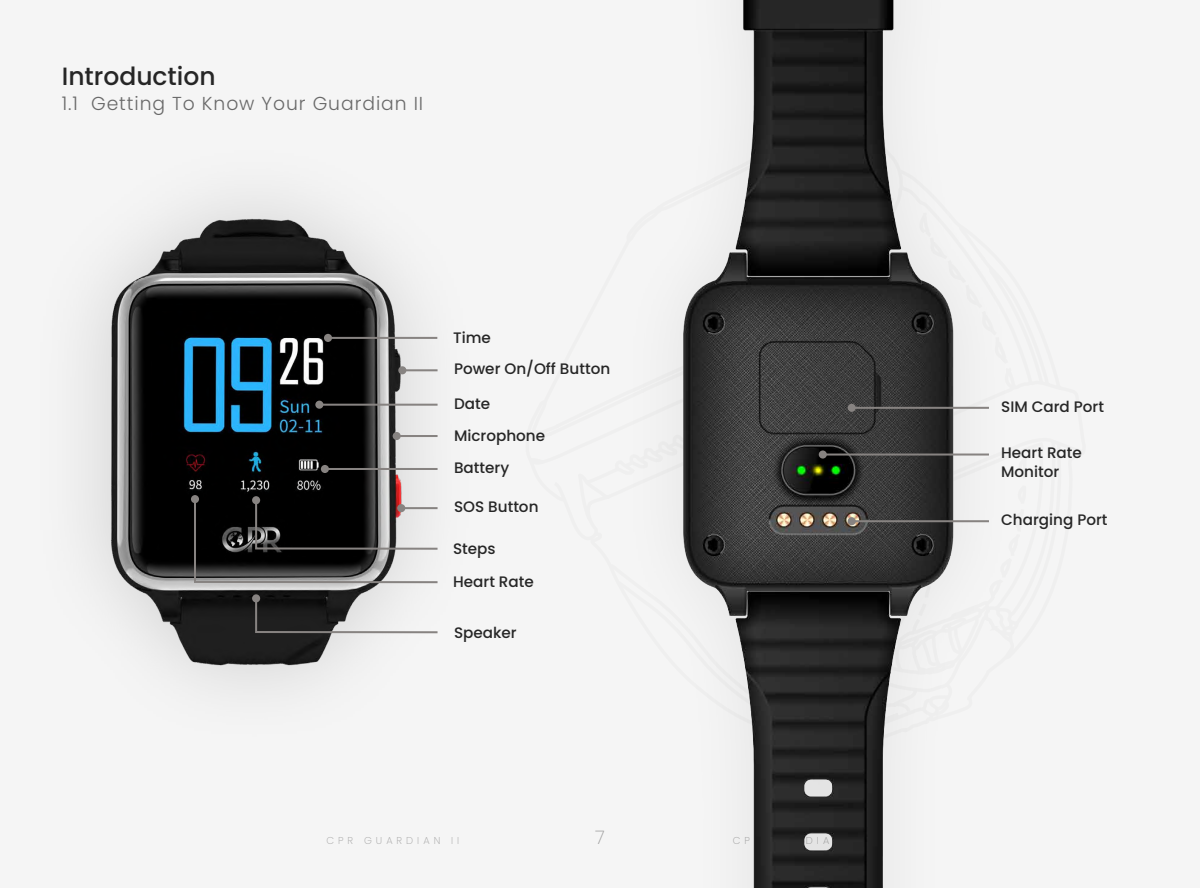
<style>
.page{position:relative;width:1200px;height:888px;background:#f5f5f5}
.page>*{position:absolute;margin:0;border:0;box-sizing:border-box;transform-origin:0 0}
.t1{font:500 25px "Poppins";color:#262626}
.t2{font:300 18.75px "Poppins";letter-spacing:.05em;color:#696969}
.t3{font:200 18.75px "Poppins";color:#9e9e9e}
.t4{font:500 15.19px/31.1px "Poppins";color:#262626}
.t5{font:200 10px "Poppins";letter-spacing:.4em;color:#9e9e9e}
</style>
<div class="page">
<img style="left:88px;top:201px;width:350px;height:485px">
<hr style="left:402px;top:369px;width:36px;height:2px;background:#878381">
<div style="left:398px;top:366px;width:8px;height:8px;background:#878381;border-radius:50%"></div>
<hr style="left:319px;top:403px;width:119px;height:2px;background:#878381">
<div style="left:315px;top:400px;width:8px;height:9px;background:#878381;border-radius:50%"></div>
<hr style="left:328px;top:337px;width:109px;height:2px;background:#878381">
<div style="left:324px;top:334px;width:8px;height:8px;background:#878381;border-radius:50%"></div>
<svg style="left:193px;top:497px;width:245px;height:87px;background:#4a4949"></svg>
<div style="left:191px;top:495px;width:8px;height:8px;background:#878381;border-radius:50%"></div>
<hr style="left:397px;top:435px;width:41px;height:2px;background:#878381">
<div style="left:393px;top:432px;width:8px;height:8px;background:#878381;border-radius:50%"></div>
<hr style="left:325px;top:468px;width:113px;height:2px;background:#878381">
<div style="left:321px;top:465px;width:8px;height:8px;background:#878381;border-radius:50%"></div>
<hr style="left:401px;top:507px;width:37px;height:2px;background:#878381">
<div style="left:397px;top:504px;width:8px;height:8px;background:#878381;border-radius:50%"></div>
<img style="left:684px;top:0;width:269px;height:888px">
<hr style="left:852px;top:407px;width:137px;height:2px;background:#878381">
<div style="left:848px;top:404px;width:8px;height:8px;background:#878381;border-radius:50%"></div>
<hr style="left:852px;top:520px;width:137px;height:2px;background:#878381">
<div style="left:848px;top:517px;width:8px;height:8px;background:#878381;border-radius:50%"></div>
<hr style="left:823px;top:453px;width:166px;height:2px;background:#878381">
<div style="left:819px;top:450px;width:8px;height:8px;background:#878381;border-radius:50%"></div>
<svg style="left:254px;top:596px;width:184px;height:38px"></svg>
<div style="left:252px;top:594px;width:8px;height:8px;background:#878381;border-radius:50%"></div>
<h1 class="t1" style="left:62px;top:62px;width:155px">Introduction</h1>
<p class="t2" style="left:62px;top:93px;width:363px">1.1 Getting To Know Your Guardian II</p>
<p class="t4" style="left:453px;top:322px;width:39px">Time</p>
<p class="t4" style="left:454px;top:353px;width:158px">Power On/Off Button</p>
<p class="t4" style="left:454px;top:388px;width:38px">Date</p>
<p class="t4" style="left:454px;top:420px;width:93px">Microphone<br>Battery</p>
<p class="t4" style="left:454px;top:491px;width:86px">SOS Button</p>
<p class="t4" style="left:453px;top:533px;width:44px">Steps</p>
<p class="t4" style="left:453px;top:566px;width:82px">Heart Rate</p>
<p class="t4" style="left:454px;top:617px;width:64px">Speaker</p>
<p class="t5" style="left:326px;top:835px;width:134px">CPR GUARDIAN II</p>
<p class="t3" style="left:595px;top:826px;width:11px">7</p>
<p class="t4" style="left:1001px;top:391px;width:104px">SIM Card Port</p>
<p class="t4" style="left:1001px;top:444px;width:82px;line-height:18.8px">Heart Rate<br>Monitor</p>
<p class="t4" style="left:1001px;top:504px;width:108px">Charging Port</p>
</div>
